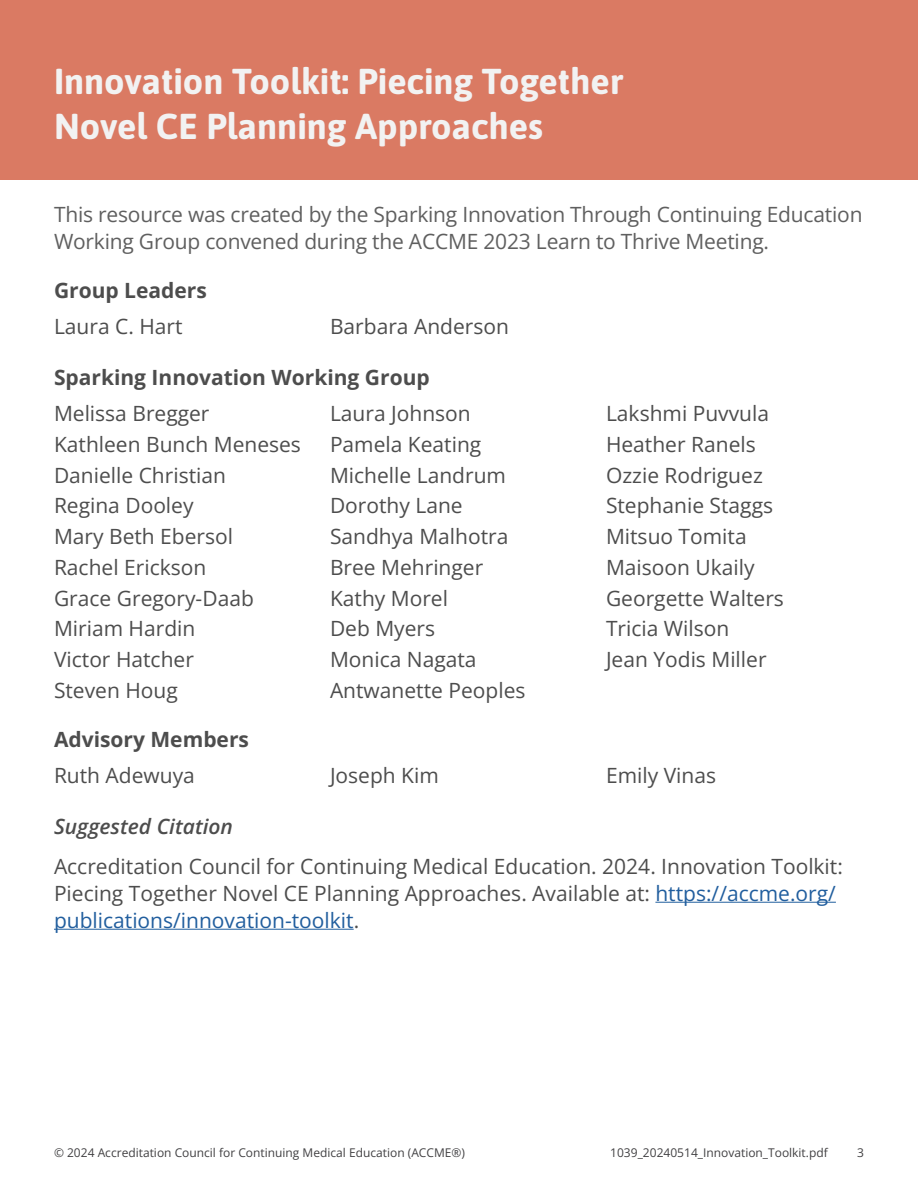
<style>
.page{position:relative;width:918px;height:1188px;background:#fff}
.page>*{position:absolute;margin:0;border:0;box-sizing:border-box;transform-origin:0 0}
.t1{font:700 36px/45px "Asap";color:#f2f2f2}
.t2{font:21px/30.8px "Open Sans";color:#4d4d4d}
.t3{font:21px/27px "Open Sans";letter-spacing:-.01em;color:#5f5f5f}
.t4{font:700 21px "Open Sans";color:#4d4d4d}
.t5{font:italic 600 21px "Open Sans";color:#4d4d4d}
.t6{font:12px "Open Sans";color:#414042}
.s1{color:#215e9e}
</style>
<div class="page">
<div style="left:0;top:0;width:918px;height:179px;background:#da7a63"></div>
<hr style="left:655px;top:902px;width:181px;height:1px;background:#215e9e">
<hr style="left:54px;top:929px;width:300px;height:1px;background:#215e9e">
<h1 class="t1" style="left:54px;top:57px;width:571px">Innovation Toolkit: Piecing Together<br>Novel CE Planning Approaches</h1>
<h1 class="t1" style="left:54px;top:102px;width:470px">The Patient Part er Roadmap</h1>
<p class="t3" style="left:54px;top:200px;width:810px">This resource was created by the Sparking Innovation Through Continuing Education<br>Working Group convened during the ACCME 2023 Learn to Thrive Meeting.</p>
<p class="t4" style="left:54px;top:276px;width:154px">Group Leaders</p>
<p class="t2" style="left:54px;top:311px;width:130px">Laura C. Hart</p>
<p class="t2" style="left:330px;top:311px;width:181px">Barbara Anderson</p>
<p class="t4" style="left:54px;top:363px;width:377px">Sparking Innovation Working Group</p>
<p class="t2" style="left:54px;top:398px;width:249px">Melissa Bregger<br>Kathleen Bunch Meneses<br>Danielle Christian<br>Regina Dooley<br>Mary Beth Ebersol<br>Rachel Erickson<br>Grace Gregory-Daab<br>Miriam Hardin<br>Victor Hatcher<br>Steven Houg</p>
<p class="t2" style="left:330px;top:398px;width:197px">Laura Johnson<br>Pamela Keating<br>Michelle Landrum<br>Dorothy Lane<br>Sandhya Malhotra<br>Bree Mehringer<br>Kathy Morel<br>Deb Myers<br>Monica Nagata<br>Antwanette Peoples</p>
<p class="t2" style="left:606px;top:398px;width:179px">Lakshmi Puvvula<br>Heather Ranels<br>Ozzie Rodriguez<br>Stephanie Staggs<br>Mitsuo Tomita<br>Maisoon Ukaily<br>Georgette Walters<br>Tricia Wilson<br>Jean Yodis Miller</p>
<p class="t4" style="left:54px;top:725px;width:197px">Advisory Members</p>
<p class="t2" style="left:54px;top:760px;width:142px">Ruth Adewuya</p>
<p class="t2" style="left:330px;top:760px;width:110px">Joseph Kim</p>
<p class="t2" style="left:606px;top:760px;width:112px">Emily Vinas</p>
<p class="t5" style="left:54px;top:812px;width:181px">Suggested Citation</p>
<p class="t2" style="left:54px;top:853px;width:790px;line-height:27px">Accreditation Council for Continuing Medical Education. 2024. Innovation Toolkit:<br>Piecing Together Novel CE Planning Approaches. Available at: <span class="s1">https://accme.org/ publications/innovation-toolkit</span>.</p>
<p class="t6" style="left:54px;top:1145px;width:413px">© 2024 Accreditation Council for Continuing Medical Education (ACCME®)</p>
<p class="t6" style="left:610px;top:1145px;width:219px">1039_20240514_Innovation_Toolkit.pdf</p>
<p class="t6" style="left:857px;top:1145px;width:8px">3</p>
</div>
